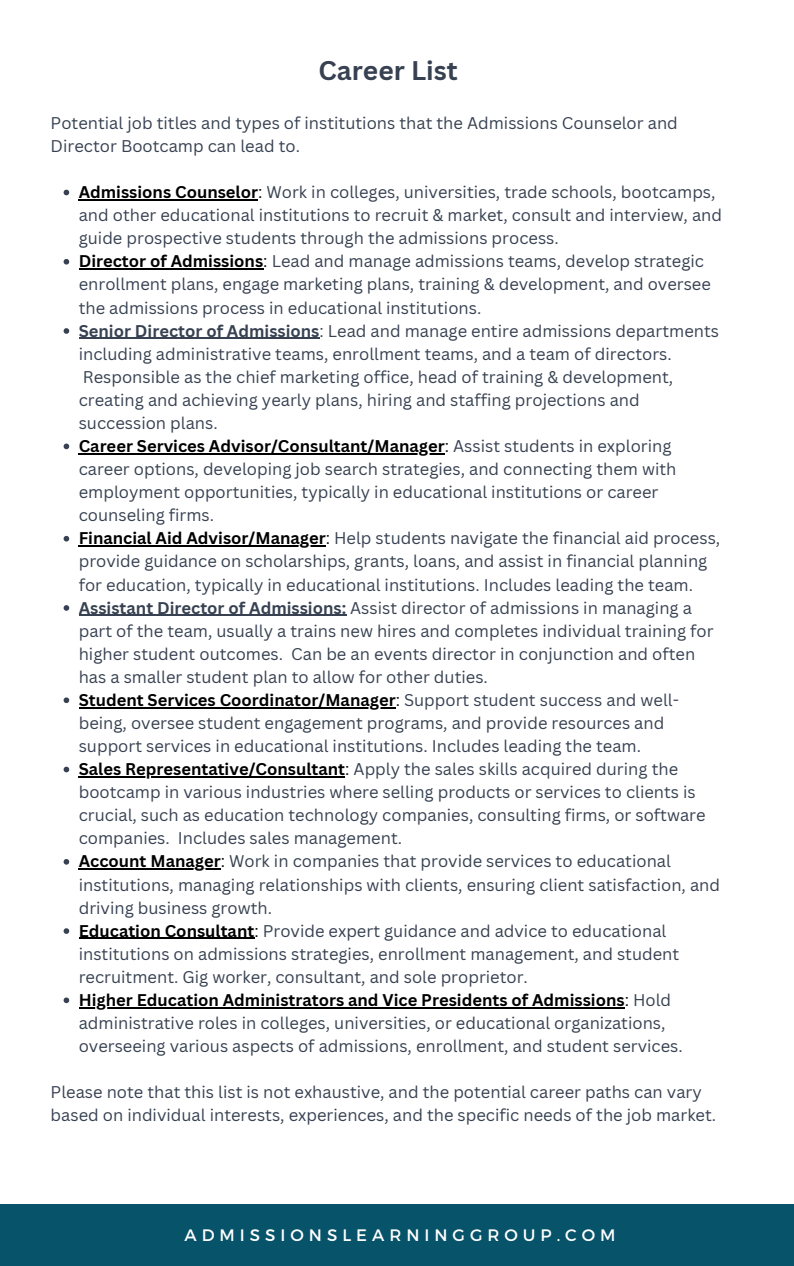
<style>
.page{position:relative;width:794px;height:1266px;background:#fff}
.page>*{position:absolute;margin:0;border:0;box-sizing:border-box;transform-origin:0 0}
.t1{font:700 26.25px "Canva Sans";color:#374151}
.t2{font:16.58px "Montserrat";letter-spacing:.3em;color:#fff}
.t3{font:16.5px/23.1px "Canva Sans";color:#374151}
.s1{font-weight:700;color:#000}
.s2{color:#000}
.s3{font-weight:700}
</style>
<div class="page">
<svg style="left:64px;top:190px;width:5px;height:5px"></svg>
<hr style="left:79px;top:199px;width:179px;height:1px;background:#000">
<svg style="left:64px;top:259px;width:5px;height:5px"></svg>
<hr style="left:79px;top:268px;width:184px;height:2px;background:#000">
<svg style="left:64px;top:328px;width:5px;height:6px"></svg>
<hr style="left:79px;top:338px;width:240px;height:1px;background:#374151">
<svg style="left:64px;top:443px;width:5px;height:6px"></svg>
<hr style="left:79px;top:453px;width:365px;height:1px;background:#000">
<svg style="left:64px;top:536px;width:5px;height:5px"></svg>
<hr style="left:79px;top:545px;width:246px;height:1px;background:#000">
<svg style="left:64px;top:605px;width:5px;height:6px"></svg>
<hr style="left:79px;top:615px;width:267px;height:1px;background:#374151">
<svg style="left:64px;top:697px;width:5px;height:6px"></svg>
<hr style="left:79px;top:707px;width:316px;height:1px;background:#000">
<svg style="left:64px;top:766px;width:5px;height:6px"></svg>
<hr style="left:79px;top:776px;width:266px;height:1px;background:#000">
<svg style="left:64px;top:859px;width:5px;height:5px"></svg>
<hr style="left:79px;top:868px;width:142px;height:1px;background:#000">
<svg style="left:64px;top:928px;width:5px;height:6px"></svg>
<hr style="left:79px;top:938px;width:175px;height:1px;background:#000">
<svg style="left:64px;top:997px;width:5px;height:6px"></svg>
<hr style="left:79px;top:1007px;width:545px;height:1px;background:#000">
<div style="left:0;top:1204px;width:793px;height:62px;background:#06536a"></div>
<p class="t1" style="left:318px;top:52px;width:141px">Career List</p>
<p class="t3" style="left:51px;top:111px;width:628px">Potential job titles and types of institutions that the Admissions Counselor and<br>Director Bootcamp can lead to.</p>
<p class="t3" style="left:79px;top:180px;width:644px"><span class="s1">Admissions Counselor</span><span class="s2">:</span> Work in colleges, universities, trade schools, bootcamps, and other educational institutions to recruit &amp; market, consult and interview, and guide prospective students through the admissions process.</p>
<p class="t3" style="left:79px;top:249px;width:633px"><span class="s1">Director of Admissions</span><span class="s2">:</span> Lead and manage admissions teams, develop strategic enrollment plans, engage marketing plans, training &amp; development, and oversee the admissions process in educational institutions.</p>
<p class="t3" style="left:79px;top:319px;width:641px"><span class="s3">Senior Director of Admissions</span>: Lead and manage entire admissions departments including administrative teams, enrollment teams, and a team of directors.<br>Responsible as the chief marketing office, head of training &amp; development, creating and achieving yearly plans, hiring and staffing projections and succession plans.</p>
<p class="t3" style="left:79px;top:434px;width:599px"><span class="s1">Career Services Advisor/Consultant/Manager</span><span class="s2">:</span> Assist students in exploring career options, developing job search strategies, and connecting them with employment opportunities, typically in educational institutions or career counseling firms.</p>
<p class="t3" style="left:79px;top:526px;width:642px"><span class="s1">Financial Aid Advisor/Manager</span><span class="s2">:</span> Help students navigate the financial aid process, provide guidance on scholarships, grants, loans, and assist in financial planning for education, typically in educational institutions. Includes leading the team.</p>
<p class="t3" style="left:79px;top:595px;width:636px"><span class="s3">Assistant Director of Admissions:</span> Assist director of admissions in managing a part of the team, usually a trains new hires and completes individual training for higher student outcomes. Can be an events director in conjunction and often has a smaller student plan to allow for other duties.</p>
<p class="t3" style="left:79px;top:688px;width:601px"><span class="s1">Student Services Coordinator/Manager</span><span class="s2">:</span> Support student success and well&shy;being, oversee student engagement programs, and provide resources and support services in educational institutions. Includes leading the team.</p>
<p class="t3" style="left:79px;top:757px;width:628px"><span class="s1">Sales Representative/Consultant</span><span class="s2">:</span> Apply the sales skills acquired during the bootcamp in various industries where selling products or services to clients is crucial, such as education technology companies, consulting firms, or software companies. Includes sales management.</p>
<p class="t3" style="left:79px;top:849px;width:642px"><span class="s1">Account Manager</span><span class="s2">:</span> Work in companies that provide services to educational institutions, managing relationships with clients, ensuring client satisfaction, and driving business growth.</p>
<p class="t3" style="left:79px;top:918px;width:601px"><span class="s1">Education Consultant</span><span class="s2">:</span> Provide expert guidance and advice to educational institutions on admissions strategies, enrollment management, and student recruitment. Gig worker, consultant, and sole proprietor.</p>
<p class="t3" style="left:79px;top:988px;width:605px"><span class="s1">Higher Education Administrators and Vice Presidents of Admissions</span><span class="s2">:</span> Hold administrative roles in colleges, universities, or educational organizations, overseeing various aspects of admissions, enrollment, and student services.</p>
<p class="t3" style="left:51px;top:1080px;width:666px">Please note that this list is not exhaustive, and the potential career paths can vary based on individual interests, experiences, and the specific needs of the job market.</p>
<p class="t2" style="left:184px;top:1224px;width:432px">ADMISSIONSLEARNINGGROUP.COM</p>
</div>
